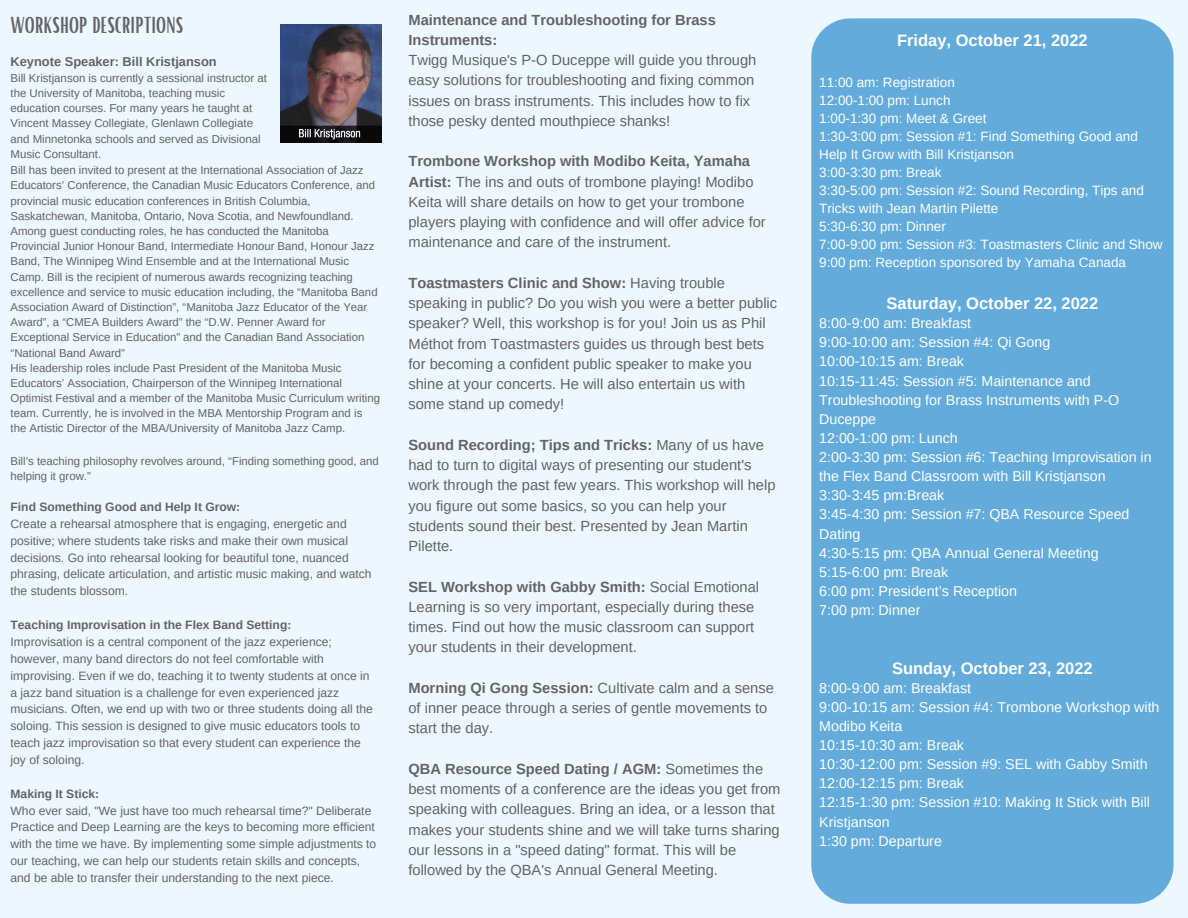
<style>
.page{position:relative;width:1188px;height:918px;background:#ecf7ff}
.page>*{position:absolute;margin:0;border:0;box-sizing:border-box;transform-origin:0 0}
.t1{font:22.35px "Bright";color:#646465}
.t2{font:700 16.5px "Arimo";color:#fff}
.t3{font:14.7px/20.2px "Arimo";color:#646465}
.t4{font:700 14.7px/20.2px "Arimo";color:#646465}
.t5{font:14.25px/19.2px "Arimo";color:#fff}
.t6{font:13.5px/18px "Arimo";color:#fff}
.t7{font:700 12.9px "Arimo";color:#646465}
.t8{font:12.15px/16.8px "Arimo";color:#646465}
.t9{font:700 12.15px "Arimo";color:#646465}
.t10{font:11.4px/15.1px "Arimo";color:#646465}
.s1{font-weight:700}
</style>
<div class="page">
<div style="left:811px;top:18px;width:363px;height:886px;background:#62abdb;border-radius:39px"></div>
<img style="left:281px;top:24px;width:101px;height:119px">
<h1 class="t1" style="left:11px;top:10px;width:174px">WORKSHOP DESCRIPTIONS</h1>
<p class="t7" style="left:11px;top:54px;width:208px">Keynote Speaker: Bill Kristjanson</p>
<p class="t10" style="left:11px;top:70px;width:258px">Bill Kristjanson is currently a sessional instructor at the University of Manitoba, teaching music education courses. For many years he taught at Vincent Massey Collegiate, Glenlawn Collegiate and Minnetonka schools and served as Divisional Music Consultant.</p>
<p class="t10" style="left:11px;top:163px;width:371px">Bill has been invited to present at the International Association of Jazz Educators’ Conference, the Canadian Music Educators Conference, and provincial music education conferences in British Columbia, Saskatchewan, Manitoba, Ontario, Nova Scotia, and Newfoundland.<br>Among guest conducting roles, he has conducted the Manitoba Provincial Junior Honour Band, Intermediate Honour Band, Honour Jazz Band, The Winnipeg Wind Ensemble and at the International Music Camp. Bill is the recipient of numerous awards recognizing teaching excellence and service to music education including, the “Manitoba Band Association Award of Distinction”, “Manitoba Jazz Educator of the Year Award”, a “CMEA Builders Award” the “D.W. Penner Award for Exceptional Service in Education” and the Canadian Band Association “National Band Award”<br>His leadership roles include Past President of the Manitoba Music Educators’ Association, Chairperson of the Winnipeg International Optimist Festival and a member of the Manitoba Music Curriculum writing team. Currently, he is involved in the MBA Mentorship Program and is the Artistic Director of the MBA/University of Manitoba Jazz Camp.</p>
<p class="t10" style="left:11px;top:453px;width:370px">Bill’s teaching philosophy revolves around, “Finding something good, and helping it grow.”</p>
<p class="t9" style="left:11px;top:500px;width:231px">Find Something Good and Help It Grow:</p>
<p class="t8" style="left:11px;top:515px;width:363px">Create a rehearsal atmosphere that is engaging, energetic and positive; where students take risks and make their own musical decisions. Go into rehearsal looking for beautiful tone, nuanced phrasing, delicate articulation, and artistic music making, and watch the students blossom.</p>
<p class="t9" style="left:11px;top:618px;width:282px">Teaching Improvisation in the Flex Band Setting:</p>
<p class="t8" style="left:11px;top:633px;width:364px">Improvisation is a central component of the jazz experience; however, many band directors do not feel comfortable with improvising. Even if we do, teaching it to twenty students at once in a jazz band situation is a challenge for even experienced jazz musicians. Often, we end up with two or three students doing all the soloing. This session is designed to give music educators tools to teach jazz improvisation so that every student can experience the joy of soloing.</p>
<p class="t9" style="left:11px;top:787px;width:90px">Making It Stick:</p>
<p class="t8" style="left:11px;top:802px;width:367px">Who ever said, "We just have too much rehearsal time?" Deliberate Practice and Deep Learning are the keys to becoming more efficient with the time we have. By implementing some simple adjustments to our teaching, we can help our students retain skills and concepts, and be able to transfer their understanding to the next piece.</p>
<p class="t4" style="left:408px;top:9px;width:309px">Maintenance and Troubleshooting for Brass<br>Instruments:</p>
<p class="t3" style="left:408px;top:50px;width:349px">Twigg Musique's P-O Duceppe will guide you through easy solutions for troubleshooting and fixing common issues on brass instruments. This includes how to fix those pesky dented mouthpiece shanks!</p>
<p class="t3" style="left:408px;top:151px;width:359px"><span class="s1">Trombone Workshop with Modibo Keita, Yamaha Artist:</span> The ins and outs of trombone playing! Modibo Keita will share details on how to get your trombone players playing with confidence and will offer advice for maintenance and care of the instrument.</p>
<p class="t3" style="left:408px;top:273px;width:370px"><span class="s1">Toastmasters Clinic and Show:</span> Having trouble speaking in public? Do you wish you were a better public speaker? Well, this workshop is for you! Join us as Phil Méthot from Toastmasters guides us through best bets for becoming a confident public speaker to make you shine at your concerts. He will also entertain us with some stand up comedy!</p>
<p class="t3" style="left:408px;top:435px;width:369px"><span class="s1">Sound Recording; Tips and Tricks:</span> Many of us have had to turn to digital ways of presenting our student's work through the past few years. This workshop will help you figure out some basics, so you can help your students sound their best. Presented by Jean Martin Pilette.</p>
<p class="t3" style="left:408px;top:576px;width:352px"><span class="s1">SEL Workshop with Gabby Smith:</span> Social Emotional Learning is so very important, especially during these times. Find out how the music classroom can support your students in their development.</p>
<p class="t3" style="left:408px;top:678px;width:367px"><span class="s1">Morning Qi Gong Session:</span> Cultivate calm and a sense of inner peace through a series of gentle movements to start the day.</p>
<p class="t3" style="left:408px;top:759px;width:374px"><span class="s1">QBA Resource Speed Dating / AGM:</span> Sometimes the best moments of a conference are the ideas you get from speaking with colleagues. Bring an idea, or a lesson that makes your students shine and we will take turns sharing our lessons in a "speed dating" format. This will be followed by the QBA's Annual General Meeting.</p>
<p class="t2" style="left:897px;top:31px;width:192px">Friday, October 21, 2022</p>
<p class="t6" style="left:819px;top:74px;width:345px">11:00 am: Registration<br>12:00-1:00 pm: Lunch<br>1:00-1:30 pm: Meet &amp; Greet<br>1:30-3:00 pm: Session #1: Find Something Good and Help It Grow with Bill Kristjanson<br>3:00-3:30 pm: Break<br>3:30-5:00 pm: Session #2: Sound Recording, Tips and Tricks with Jean Martin Pilette<br>5:30-6:30 pm: Dinner<br>7:00-9:00 pm: Session #3: Toastmasters Clinic and Show 9:00 pm: Reception sponsored by Yamaha Canada</p>
<p class="t2" style="left:887px;top:294px;width:213px">Saturday, October 22, 2022</p>
<p class="t5" style="left:819px;top:314px;width:334px">8:00-9:00 am: Breakfast<br>9:00-10:00 am: Session #4: Qi Gong<br>10:00-10:15 am: Break<br>10:15-11:45: Session #5: Maintenance and<br>Troubleshooting for Brass Instruments with P-O<br>Duceppe<br>12:00-1:00 pm: Lunch<br>2:00-3:30 pm: Session #6: Teaching Improvisation in the Flex Band Classroom with Bill Kristjanson<br>3:30-3:45 pm:Break<br>3:45-4:30 pm: Session #7: QBA Resource Speed<br>Dating<br>4:30-5:15 pm: QBA Annual General Meeting<br>5:15-6:00 pm: Break<br>6:00 pm: President’s Reception<br>7:00 pm: Dinner</p>
<p class="t2" style="left:892px;top:659px;width:202px">Sunday, October 23, 2022</p>
<p class="t5" style="left:819px;top:678px;width:342px">8:00-9:00 am: Breakfast<br>9:00-10:15 am: Session #4: Trombone Workshop with<br>Modibo Keita<br>10:15-10:30 am: Break<br>10:30-12:00 pm: Session #9: SEL with Gabby Smith<br>12:00-12:15 pm: Break<br>12:15-1:30 pm: Session #10: Making It Stick with Bill<br>Kristjanson<br>1:30 pm: Departure</p>
</div>
